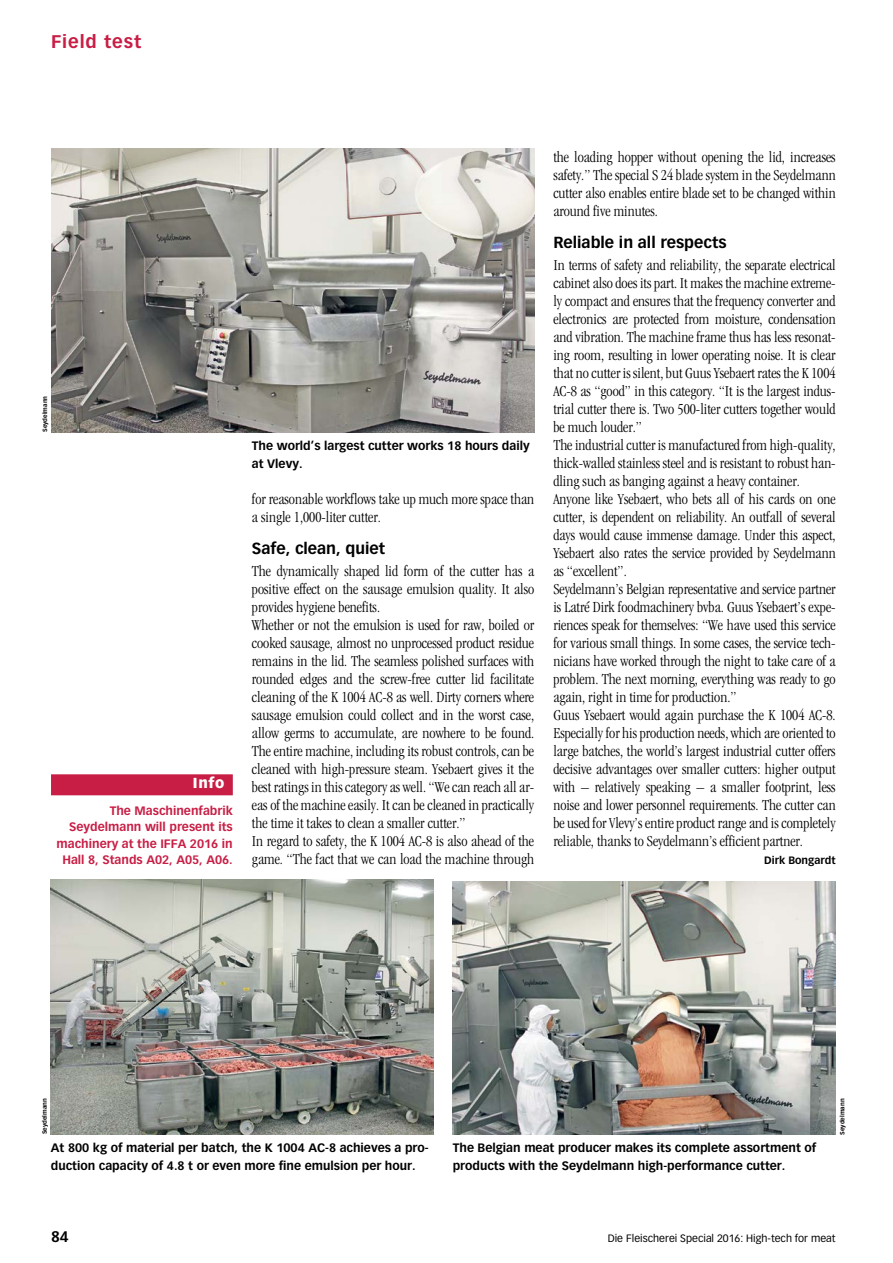
<style>
.page{position:relative;width:893px;height:1263px;background:#fff}
.page>*{position:absolute;margin:0;border:0;box-sizing:border-box;transform-origin:0 0}
.t1{font:700 18px "Vectora LH";letter-spacing:.05em;color:#c81e45}
.t2{font:300 condensed 15.75px/18px "Garamond";color:#000}
.t3{font:700 15.75px "Vectora LH";color:#000}
.t4{font:700 15px "Vectora LH";color:#000}
.t5{font:900 14.25px "Vectora LH";color:#fff}
.t6{font:700 12px/18px "Vectora LH";color:#000}
.t7{font:700 12px/16.5px "Vectora LH";color:#c81e45;text-align:right}
.t8{font:10.5px "Vectora LH";color:#000}
.t9{font:700 10.5px "Vectora LH";color:#000}
.t10{font:700 6px "Vectora LH";color:#000}
</style>
<div class="page">
<img style="left:51px;top:149px;width:483px;height:283px">
<img style="left:51px;top:879px;width:383px;height:255px">
<img style="left:453px;top:881px;width:382px;height:253px">
<div style="left:51px;top:774px;width:182px;height:21px;background:#c81e45"></div>
<p class="t1" style="left:51px;top:31px;width:92px">Field test</p>
<p class="t10" style="left:41px;top:432px;width:38px;rotate:-90deg">Seydelmann</p>
<p class="t5" style="left:193px;top:774px;width:33px">Info</p>
<p class="t7" style="left:57px;top:802px;width:178px">The Maschinenfabrik<br>Seydelmann will present its machinery at the IFFA 2016 in<br>Hall 8, Stands A02, A05, A06.</p>
<p class="t6" style="left:252px;top:437px;width:279px">The world’s largest cutter works 18 hours daily at Vlevy.</p>
<p class="t2" style="left:252px;top:490px;width:284px">for reasonable workflows take up much more space than a single 1,000-liter cutter.</p>
<p class="t3" style="left:252px;top:539px;width:135px">Safe, clean, quiet</p>
<p class="t2" style="left:252px;top:562px;width:284px">The dynamically shaped lid form of the cutter has a positive effect on the sausage emulsion quality. It also provides hygiene benefits.<br>Whether or not the emulsion is used for raw, boiled or cooked sausage, almost no unprocessed product residue remains in the lid. The seamless polished surfaces with rounded edges and the screw-free cutter lid facilitate cleaning of the K 1004 AC-8 as well. Dirty corners where sausage emulsion could collect and in the worst case, allow germs to accumulate, are nowhere to be found.<br>The entire machine, including its robust controls, can be cleaned with high-pressure steam. Ysebaert gives it the best ratings in this category as well. “We can reach all ar&shy;eas of the machine easily. It can be cleaned in practically the time it takes to clean a smaller cutter.”<br>In regard to safety, the K 1004 AC-8 is also ahead of the game. “The fact that we can load the machine through</p>
<p class="t2" style="left:553px;top:148px;width:284px;text-align:justify">the loading hopper without opening the lid, increases safety.” The special S 24 blade system in the Seydelmann cutter also enables entire blade set to be changed within around five minutes.</p>
<p class="t3" style="left:553px;top:233px;width:175px">Reliable in all respects</p>
<p class="t2" style="left:553px;top:256px;width:284px">In terms of safety and reliability, the separate electrical cabinet also does its part. It makes the machine extreme&shy;ly compact and ensures that the frequency converter and electronics are protected from moisture, condensation and vibration. The machine frame thus has less resonat&shy;ing room, resulting in lower operating noise. It is clear that no cutter is silent, but Guus Ysebaert rates the K 1004<br>AC-8 as “good” in this category. “It is the largest indus&shy;trial cutter there is. Two 500-liter cutters together would be much louder.”<br>The industrial cutter is manufactured from high-quality, thick-walled stainless steel and is resistant to robust han&shy;dling such as banging against a heavy container.<br>Anyone like Ysebaert, who bets all of his cards on one cutter, is dependent on reliability. An outfall of several days would cause immense damage. Under this aspect, Ysebaert also rates the service provided by Seydelmann as “excellent”.<br>Seydelmann’s Belgian representative and service partner is Latré Dirk foodmachinery bvba. Guus Ysebaert’s expe&shy;riences speak for themselves: “We have used this service for various small things. In some cases, the service tech&shy;nicians have worked through the night to take care of a problem. The next morning, everything was ready to go again, right in time for production.”<br>Guus Ysebaert would again purchase the K 1004 AC-8.<br>Especially for his production needs, which are oriented to large batches, the world’s largest industrial cutter offers decisive advantages over smaller cutters: higher output with – relatively speaking – a smaller footprint, less noise and lower personnel requirements. The cutter can be used for Vlevy’s entire product range and is completely reliable, thanks to Seydelmann’s efficient partner.</p>
<p class="t9" style="left:764px;top:854px;width:73px">Dirk Bongardt</p>
<p class="t10" style="left:41px;top:1134px;width:38px;rotate:-90deg">Seydelmann</p>
<p class="t10" style="left:839px;top:1135px;width:38px;rotate:-90deg">Seydelmann</p>
<p class="t6" style="left:51px;top:1139px;width:379px">At 800 kg of material per batch, the K 1004 AC-8 achieves a pro&shy;duction capacity of 4.8 t or even more fine emulsion per hour.</p>
<p class="t6" style="left:453px;top:1139px;width:365px">The Belgian meat producer makes its complete assortment of products with the Seydelmann high-performance cutter.</p>
<p class="t4" style="left:51px;top:1227px;width:19px">84</p>
<p class="t8" style="left:608px;top:1232px;width:229px">Die Fleischerei Special 2016: High-tech for meat</p>
</div>
